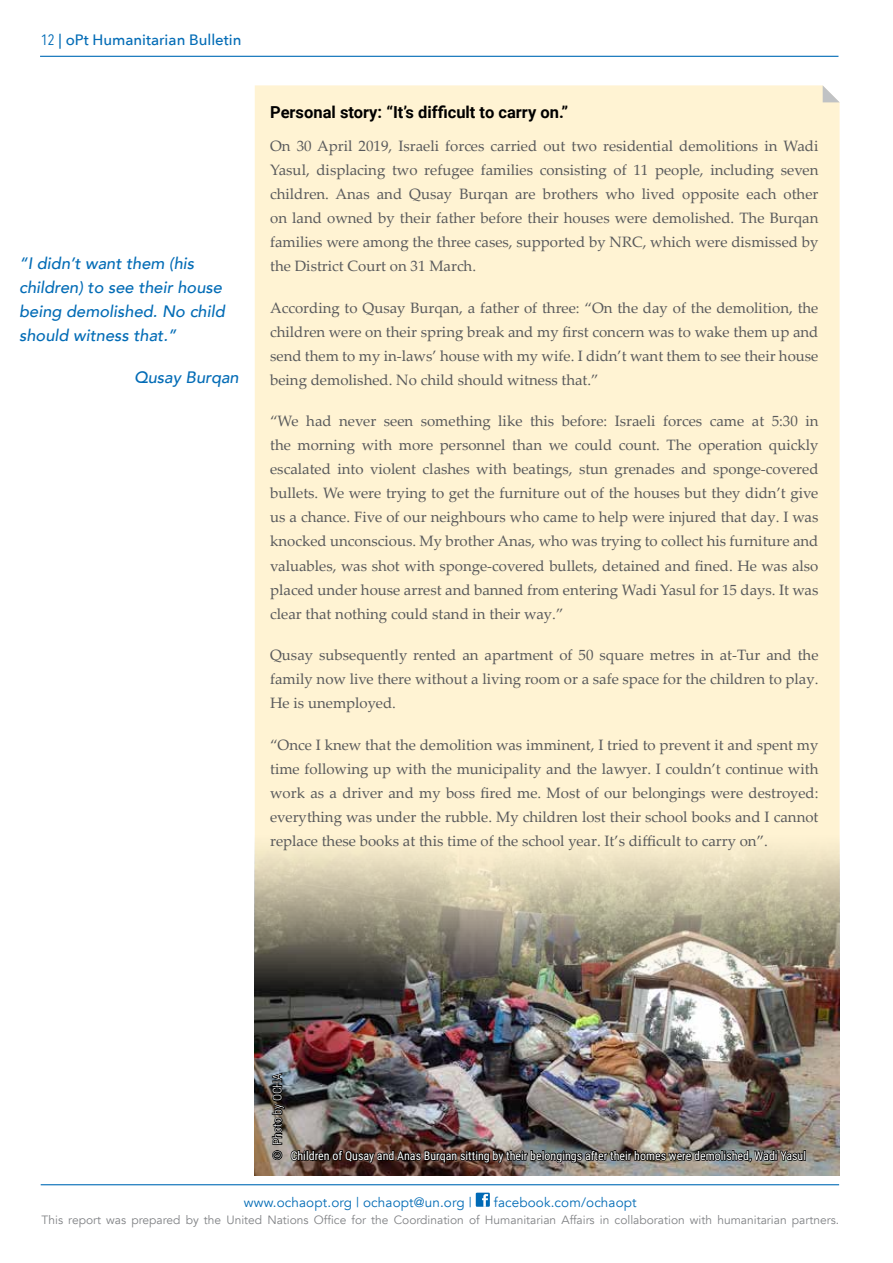
<style>
.page{position:relative;width:893px;height:1263px;background:#fff}
.page>*{position:absolute;margin:0;border:0;box-sizing:border-box;transform-origin:0 0}
.t1{font:italic 500 16.5px/24px "Avenir";color:#036cb6}
.t2{font:700 16.5px "Roboto";color:#000}
.t3{font:15px/24px "Palatino Linotype";color:#58595b;text-align:justify}
.t4{font:500 15px "Avenir Next";color:#036cb6}
.t5{font:13.5px "Avenir";letter-spacing:.01em;color:#036cb6}
.t6{font:12px "Avenir";color:#808285}
.t7{font:12px "Roboto Condensed";color:#fff}
.t8{font:300 12px "Roboto Condensed";color:#fff}
.s1{font-family:"Avenir Next Condensed";font-weight:400}
</style>
<div class="page">
<hr style="left:41px;top:1184px;width:798px;height:1px;background:#036cb6">
<hr style="left:40px;top:56px;width:798px;height:1px;background:#036cb6">
<div style="left:476px;top:1193px;width:14px;height:14px;background:#006ab6"></div>
<svg style="left:482px;top:1194px;width:6px;height:13px"></svg>
<div style="left:255px;top:85px;width:585px;height:750px;background:#fff3d3"></div>
<svg style="left:823px;top:85px;width:17px;height:17px"></svg>
<img style="left:255px;top:835px;width:585px;height:341px">
<img style="left:271px;top:1072px;width:535px;height:100px">
<p class="t4" style="left:41px;top:31px;width:202px"><span class="s1">12</span> | oPt Humanitarian Bulletin</p>
<p class="t1" style="left:19px;top:252px;width:207px">“I didn’t want them (his children) to see their house being demolished. No child should witness that.”</p>
<p class="t1" style="left:134px;top:366px;width:106px">Qusay Burqan</p>
<p class="t2" style="left:270px;top:100px;width:300px">Personal story: “It’s difficult to carry on.”</p>
<p class="t3" style="left:270px;top:133px;width:550px">On 30 April 2019, Israeli forces carried out two residential demolitions in Wadi Yasul, displacing two refugee families consisting of 11 people, including seven children. Anas and Qusay Burqan are brothers who lived opposite each other on land owned by their father before their houses were demolished. The Burqan families were among the three cases, supported by NRC, which were dismissed by the District Court on 31 March.</p>
<p class="t3" style="left:270px;top:295px;width:550px">According to Qusay Burqan, a father of three: “On the day of the demolition, the children were on their spring break and my first concern was to wake them up and send them to my in-laws’ house with my wife. I didn’t want them to see their house being demolished. No child should witness that.”</p>
<p class="t3" style="left:270px;top:409px;width:550px">“We had never seen something like this before: Israeli forces came at 5:30 in the morning with more personnel than we could count. The operation quickly escalated into violent clashes with beatings, stun grenades and sponge-covered bullets. We were trying to get the furniture out of the houses but they didn’t give us a chance. Five of our neighbours who came to help were injured that day. I was knocked unconscious. My brother Anas, who was trying to collect his furniture and valuables, was shot with sponge-covered bullets, detained and fined. He was also placed under house arrest and banned from entering Wadi Yasul for 15 days. It was clear that nothing could stand in their way.”</p>
<p class="t3" style="left:270px;top:643px;width:550px">Qusay subsequently rented an apartment of 50 square metres in at-Tur and the family now live there without a living room or a safe space for the children to play.<br>He is unemployed.</p>
<p class="t3" style="left:270px;top:733px;width:550px">“Once I knew that the demolition was imminent, I tried to prevent it and spent my time following up with the municipality and the lawyer. I couldn’t continue with work as a driver and my boss fired me. Most of our belongings were destroyed: everything was under the rubble. My children lost their school books and I cannot replace these books at this time of the school year. It’s difficult to carry on”.</p>
<p class="t8" style="left:269px;top:1160px;width:88px;rotate:-90deg">© Photo by OCHA</p>
<p class="t7" style="left:291px;top:1147px;width:517px">Children of Qusay and Anas Burqan sitting by their belongings after their homes were demolished, Wadi Yasul</p>
<p class="t5" style="left:244px;top:1194px;width:229px">www.ochaopt.org | ochaopt@un.org |</p>
<p class="t5" style="left:494px;top:1194px;width:144px">facebook.com/ochaopt</p>
<p class="t6" style="left:42px;top:1213px;width:799px">This report was prepared by the United Nations Office for the Coordination of Humanitarian Affairs in collaboration with humanitarian partners.</p>
</div>
